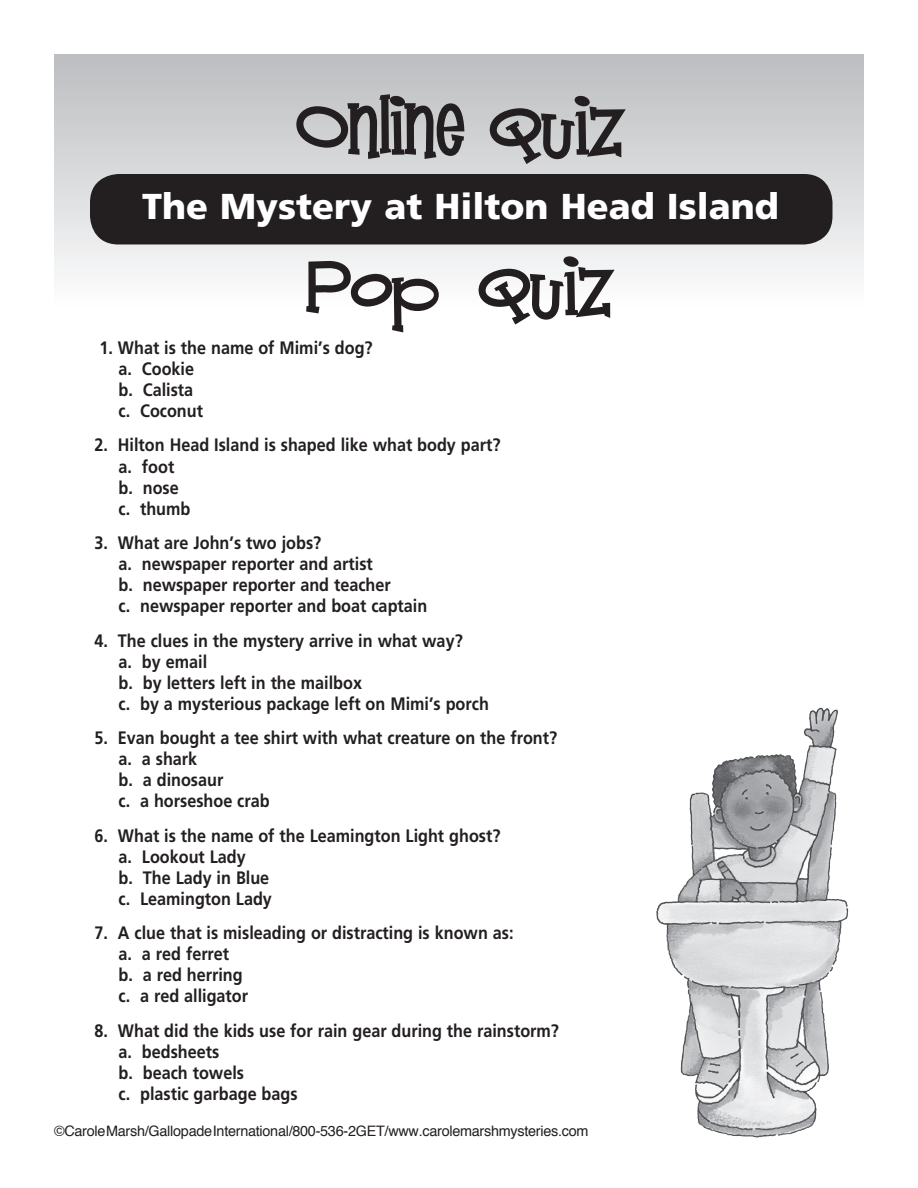
<style>
.page{position:relative;width:918px;height:1188px;background:#fff}
.page>*{position:absolute;margin:0;border:0;box-sizing:border-box;transform-origin:0 0}
.t1{font:72px "Mandingo";color:#231f20}
.t2{font:900 36px "Frutiger";color:#fff}
.t3{font:700 18px/21px "Frutiger";color:#231f20;scale:.9 1}
.t4{font:14.4px "Helvetica";letter-spacing:-.02em;color:#231f20}
</style>
<div class="page">
<div style="left:54px;top:54px;width:810px;height:252px;background:linear-gradient(to bottom,#bbbcbf,#f8f8f8)"></div>
<div style="left:92px;top:176px;width:739px;height:67px;background:#231f20;border-radius:27px"></div>
<div style="left:90px;top:174px;width:742px;height:70px;border:3px solid #231f20;border-radius:27px"></div>
<img style="left:656px;top:707px;width:193px;height:431px">
<h1 class="t1" style="left:297px;top:74px;width:326px">ONLINE QUIZ</h1>
<h2 class="t2" style="left:142px;top:185px;width:638px">The Mystery at Hilton Head Island</h2>
<h1 class="t1" style="left:308px;top:234px;width:304px">POP QUIZ</h1>
<p class="t3" style="left:118px;top:337px;width:284px;text-indent:-19px">1. What is the name of Mimi’s dog? a. Cookie<br>b. Calista<br>c. Coconut</p>
<p class="t3" style="left:118px;top:435px;width:426px;text-indent:-24px">2. Hilton Head Island is shaped like what body part? a. foot<br>b. nose<br>c. thumb</p>
<p class="t3" style="left:118px;top:532px;width:345px;text-indent:-24px">3. What are John’s two jobs?<br>a. newspaper reporter and artist<br>b. newspaper reporter and teacher<br>c. newspaper reporter and boat captain</p>
<p class="t3" style="left:118px;top:630px;width:413px;text-indent:-24px">4. The clues in the mystery arrive in what way?<br>a. by email<br>b. by letters left in the mailbox<br>c. by a mysterious package left on Mimi’s porch</p>
<p class="t3" style="left:118px;top:727px;width:489px;text-indent:-24px">5. Evan bought a tee shirt with what creature on the front? a. a shark<br>b. a dinosaur<br>c. a horseshoe crab</p>
<p class="t3" style="left:118px;top:825px;width:426px;text-indent:-24px">6. What is the name of the Leamington Light ghost? a. Lookout Lady<br>b. The Lady in Blue<br>c. Leamington Lady</p>
<p class="t3" style="left:118px;top:922px;width:440px;text-indent:-24px">7. A clue that is misleading or distracting is known as: a. a red ferret<br>b. a red herring<br>c. a red alligator</p>
<p class="t3" style="left:118px;top:1020px;width:491px;text-indent:-24px">8. What did the kids use for rain gear during the rainstorm? a. bedsheets<br>b. beach towels<br>c. plastic garbage bags</p>
<p class="t4" style="left:54px;top:1120px;width:536px">©Carole Marsh/Gallopade International/800-536-2GET/www.carolemarshmysteries.com</p>
</div>
